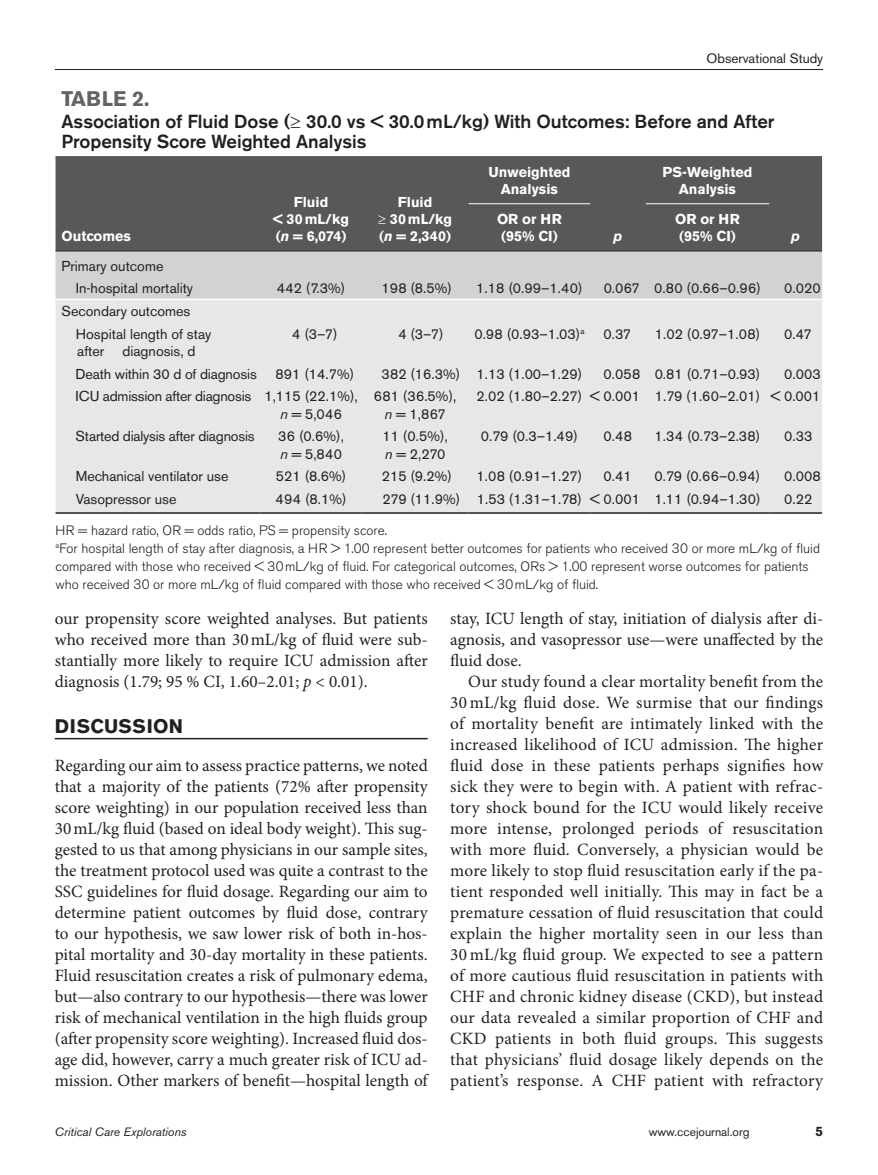
<style>
.page{position:relative;width:878px;height:1175px;background:#fff}
.page>*{position:absolute;margin:0;border:0;box-sizing:border-box;transform-origin:0 0}
.t1{font:700 21px "Akzidenz Grotesk BE";color:#636366}
.t2{font:700 19.5px "Akzidenz Grotesk BE";letter-spacing:.02em;color:#231f20}
.t3{font:500 18.75px/19.5px "Akzidenz Grotesk BE";color:#231f20}
.t4{font:17.25px/21px "Minion Pro";color:#231f20;text-align:justify}
.t5{font:14.25px/17.2px "Akzidenz Grotesk BE";color:#231f20}
.t6{font:700 14.25px/17.2px "Akzidenz Grotesk BE";color:#fff;text-align:center}
.t7{font:italic 700 14.25px "Akzidenz Grotesk BE";color:#fff}
.t8{font:300 13.5px/18px "Akzidenz Grotesk BE";color:#231f20}
.t9{font:13.5px "Akzidenz Grotesk BE";color:#231f20}
.t10{font:700 13.5px "Akzidenz Grotesk BE";color:#231f20}
.t11{font:italic 12px "Akzidenz Grotesk BE";color:#231f20}
.t12{font:12px "Akzidenz Grotesk BE";color:#231f20}
.s1{font-style:italic}
</style>
<div class="page">
<hr style="left:55px;top:69px;width:768px;height:1px;background:#231f20">
<hr style="left:55px;top:738px;width:373px;height:1px;background:#231f20">
<div style="left:56px;top:156px;width:766px;height:94px;background:#57585a"></div>
<div style="left:56px;top:251px;width:766px;height:47px;background:#d1d2d4"></div>
<div style="left:56px;top:300px;width:766px;height:212px;background:#e6e7e9"></div>
<hr style="left:56px;top:250px;width:204px;height:1px;background:#231f20">
<hr style="left:260px;top:250px;width:102px;height:1px;background:#231f20">
<hr style="left:362px;top:250px;width:106px;height:1px;background:#231f20">
<hr style="left:590px;top:250px;width:55px;height:1px;background:#231f20">
<hr style="left:769px;top:250px;width:53px;height:1px;background:#231f20">
<hr style="left:468px;top:250px;width:122px;height:1px;background:#231f20">
<hr style="left:645px;top:250px;width:124px;height:1px;background:#231f20">
<hr style="left:56px;top:512px;width:204px;height:2px;background:#231f20">
<hr style="left:260px;top:512px;width:102px;height:2px;background:#231f20">
<hr style="left:362px;top:512px;width:106px;height:2px;background:#231f20">
<hr style="left:468px;top:512px;width:122px;height:2px;background:#231f20">
<hr style="left:590px;top:512px;width:55px;height:2px;background:#231f20">
<hr style="left:645px;top:512px;width:124px;height:2px;background:#231f20">
<hr style="left:769px;top:512px;width:53px;height:2px;background:#231f20">
<hr style="left:468px;top:203px;width:122px;height:1px;background:#fff">
<hr style="left:645px;top:203px;width:124px;height:1px;background:#fff">
<p class="t9" style="left:706px;top:50px;width:118px">Observational Study</p>
<p class="t1" style="left:62px;top:86px;width:89px">TABLE 2.</p>
<p class="t3" style="left:62px;top:112px;width:714px">Association of Fluid Dose (≥ 30.0 vs &lt; 30.0mL/kg) With Outcomes: Before and After<br>Propensity Score Weighted Analysis</p>
<p class="t6" style="left:62px;top:228px;width:71px">Outcomes</p>
<p class="t6" style="left:273px;top:193px;width:77px">Fluid<br>&lt; 30mL/kg (<span class="s1">n</span> = 6,074)</p>
<p class="t6" style="left:378px;top:193px;width:76px">Fluid<br>≥ 30mL/kg (<span class="s1">n</span> = 2,340)</p>
<p class="t6" style="left:488px;top:163px;width:83px">Unweighted<br>Analysis</p>
<p class="t6" style="left:662px;top:163px;width:91px">PS-Weighted<br>Analysis</p>
<p class="t6" style="left:497px;top:210px;width:66px;text-align:left">OR or HR (95% CI)</p>
<p class="t6" style="left:675px;top:210px;width:66px;text-align:left">OR or HR (95% CI)</p>
<p class="t7" style="left:613px;top:228px;width:10px">p</p>
<p class="t7" style="left:791px;top:228px;width:10px">p</p>
<p class="t5" style="left:76px;top:254px;width:119px;line-height:22.6px;text-indent:-14px">Primary outcome<br>In-hospital mortality</p>
<p class="t5" style="left:76px;top:300px;width:137px;line-height:22.6px;text-indent:-14px">Secondary outcomes<br>Hospital length of stay</p>
<p class="t5" style="left:77px;top:342px;width:29px">after</p>
<p class="t5" style="left:122px;top:342px;width:75px">diagnosis, d</p>
<p class="t5" style="left:277px;top:280px;width:70px">442 (7.3%)</p>
<p class="t5" style="left:381px;top:280px;width:72px">198 (8.5%)</p>
<p class="t5" style="left:476px;top:280px;width:108px">1.18 (0.99–1.40)</p>
<p class="t5" style="left:603px;top:280px;width:159px">0.067 0.80 (0.66–0.96)</p>
<p class="t5" style="left:784px;top:280px;width:38px">0.020</p>
<p class="t5" style="left:292px;top:325px;width:47px">4 (3–7)</p>
<p class="t5" style="left:398px;top:325px;width:47px">4 (3–7)</p>
<p class="t5" style="left:474px;top:325px;width:112px">0.98 (0.93–1.03)<sup>a</sup></p>
<p class="t5" style="left:603px;top:325px;width:29px">0.37</p>
<p class="t5" style="left:654px;top:325px;width:107px">1.02 (0.97–1.08)</p>
<p class="t5" style="left:784px;top:325px;width:29px">0.47</p>
<p class="t5" style="left:76px;top:365px;width:183px">Death within 30 d of diagnosis</p>
<p class="t5" style="left:275px;top:365px;width:80px">891 (14.7%)</p>
<p class="t5" style="left:381px;top:365px;width:202px">382 (16.3%) 1.13 (1.00–1.29)</p>
<p class="t5" style="left:603px;top:365px;width:158px">0.058 0.81 (0.71–0.93)</p>
<p class="t5" style="left:784px;top:365px;width:38px">0.003</p>
<p class="t5" style="left:280px;top:388px;width:79px;text-indent:-204px">ICU admission after diagnosis 1,115 (22.1%), <span class="s1">n</span> = 5,046</p>
<p class="t5" style="left:374px;top:388px;width:84px;text-align:center">681 (36.5%), <span class="s1">n</span> = 1,867</p>
<p class="t5" style="left:476px;top:388px;width:345px">2.02 (1.80–2.27) &lt; 0.001 1.79 (1.60–2.01) &lt; 0.001</p>
<p class="t5" style="left:76px;top:428px;width:180px">Started dialysis after diagnosis</p>
<p class="t5" style="left:278px;top:428px;width:67px">36 (0.6%), <span class="s1">n</span> = 5,840</p>
<p class="t5" style="left:382px;top:428px;width:67px">11 (0.5%), <span class="s1">n</span> = 2,270</p>
<p class="t5" style="left:481px;top:428px;width:99px">0.79 (0.3–1.49)</p>
<p class="t5" style="left:603px;top:428px;width:30px">0.48</p>
<p class="t5" style="left:654px;top:428px;width:107px">1.34 (0.73–2.38)</p>
<p class="t5" style="left:784px;top:428px;width:30px">0.33</p>
<p class="t5" style="left:76px;top:468px;width:154px">Mechanical ventilator use</p>
<p class="t5" style="left:276px;top:468px;width:72px">521 (8.6%)</p>
<p class="t5" style="left:381px;top:468px;width:72px">215 (9.2%)</p>
<p class="t5" style="left:476px;top:468px;width:107px">1.08 (0.91–1.27)</p>
<p class="t5" style="left:603px;top:468px;width:30px">0.41</p>
<p class="t5" style="left:654px;top:468px;width:107px">0.79 (0.66–0.94)</p>
<p class="t5" style="left:784px;top:468px;width:38px">0.008</p>
<p class="t5" style="left:76px;top:490px;width:102px">Vasopressor use</p>
<p class="t5" style="left:275px;top:490px;width:72px">494 (8.1%)</p>
<p class="t5" style="left:382px;top:490px;width:379px">279 (11.9%) 1.53 (1.31–1.78) &lt; 0.001 1.11 (0.94–1.30)</p>
<p class="t5" style="left:784px;top:490px;width:30px">0.22</p>
<p class="t8" style="left:56px;top:521px;width:766px">HR = hazard ratio, OR = odds ratio, PS = propensity score.<br><sup>a</sup>For hospital length of stay after diagnosis, a HR &gt; 1.00 represent better outcomes for patients who received 30 or more mL/kg of fluid compared with those who received &lt; 30mL/kg of fluid. For categorical outcomes, ORs &gt; 1.00 represent worse outcomes for patients who received 30 or more mL/kg of fluid compared with those who received &lt; 30mL/kg of fluid.</p>
<p class="t4" style="left:55px;top:608px;width:374px">our propensity score weighted analyses. But patients who received more than 30mL/kg of fluid were sub&shy;stantially more likely to require ICU admission after diagnosis (1.79; 95 % CI, 1.60–2.01; <span class="s1">p</span> &lt; 0.01).</p>
<p class="t2" style="left:55px;top:715px;width:130px">DISCUSSION</p>
<p class="t4" style="left:55px;top:755px;width:374px">Regarding our aim to assess practice patterns, we noted that a majority of the patients (72% after propensity score weighting) in our population received less than 30mL/kg fluid (based on ideal body weight). This sug&shy;gested to us that among physicians in our sample sites, the treatment protocol used was quite a contrast to the SSC guidelines for fluid dosage. Regarding our aim to determine patient outcomes by fluid dose, contrary to our hypothesis, we saw lower risk of both in-hos&shy;pital mortality and 30-day mortality in these patients.<br>Fluid resuscitation creates a risk of pulmonary edema, but—also contrary to our hypothesis—there was lower risk of mechanical ventilation in the high fluids group (after propensity score weighting). Increased fluid dos&shy;age did, however, carry a much greater risk of ICU ad&shy;mission. Other markers of benefit—hospital length of</p>
<p class="t4" style="left:450px;top:608px;width:374px">stay, ICU length of stay, initiation of dialysis after di&shy;agnosis, and vasopressor use—were unaffected by the fluid dose.</p>
<p class="t4" style="left:450px;top:671px;width:374px;text-indent:18px">Our study found a clear mortality benefit from the 30 mL/kg fluid dose. We surmise that our findings of mortality benefit are intimately linked with the increased likelihood of ICU admission. The higher fluid dose in these patients perhaps signifies how sick they were to begin with. A patient with refrac&shy;tory shock bound for the ICU would likely receive more intense, prolonged periods of resuscitation with more fluid. Conversely, a physician would be more likely to stop fluid resuscitation early if the pa&shy;tient responded well initially. This may in fact be a premature cessation of fluid resuscitation that could explain the higher mortality seen in our less than 30 mL/kg fluid group. We expected to see a pattern of more cautious fluid resuscitation in patients with CHF and chronic kidney disease (CKD), but instead our data revealed a similar proportion of CHF and CKD patients in both fluid groups. This suggests that physicians’ fluid dosage likely depends on the patient’s response. A CHF patient with refractory</p>
<p class="t11" style="left:55px;top:1125px;width:133px">Critical Care Explorations</p>
<p class="t12" style="left:648px;top:1125px;width:102px">www.ccejournal.org</p>
<p class="t10" style="left:815px;top:1123px;width:9px">5</p>
</div>
